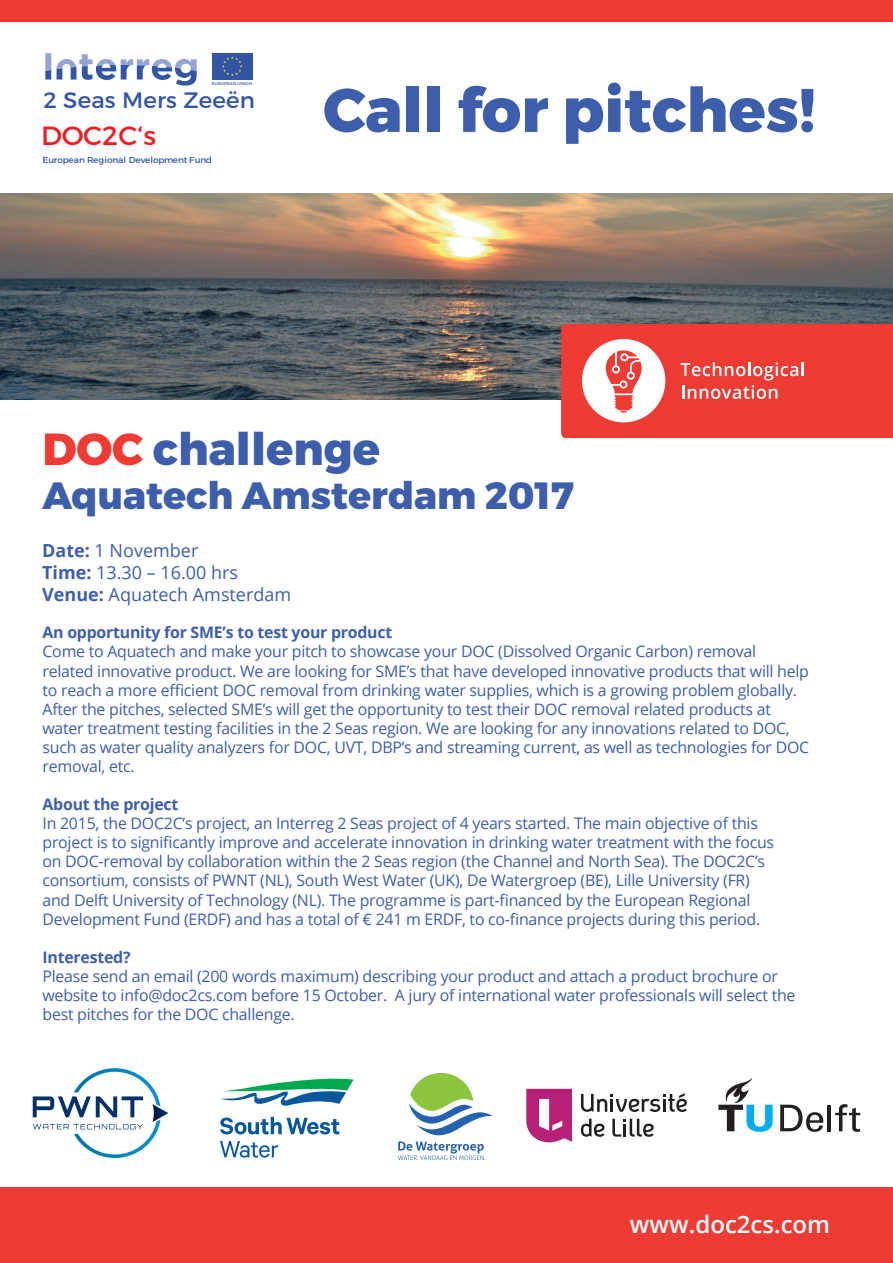
<style>
.page{position:relative;width:893px;height:1263px;background:#fff}
.page>*{position:absolute;margin:0;border:0;box-sizing:border-box;transform-origin:0 0}
.t1{font:800 61.5px "Montserrat";color:#3d5eab}
.t2{font:800 44.85px "Montserrat";color:#3d5eab}
.t3{font:800 37.95px "Montserrat";color:#3d5eab}
.t4{font:26.4px "Montserrat";letter-spacing:-.005em;color:#ee1d23}
.t5{font:600 24px "Open Sans";color:#fff}
.t6{font:22.2px "Montserrat";letter-spacing:.01em;color:#3255a4}
.t7{font:18px/21.6px "Open Sans";color:#3d5eab}
.t8{font:15.9px/19px "Open Sans";letter-spacing:-.015em;color:#3d5eab}
.t9{font:700 15.9px "Open Sans";letter-spacing:-.015em;color:#3d5eab}
.t10{font:8.7px "Montserrat";letter-spacing:-.015em;color:#3255a4}
.t11{font:4.05px "Montserrat";color:#3255a4}
.s1{color:#ee3b34}
.s2{font-weight:700}
</style>
<div class="page">
<img style="left:0;top:193px;width:893px;height:207px">
<div style="left:0;top:1187px;width:893px;height:76px;background:#ee3b34"></div>
<svg style="left:45px;top:53px;width:6px;height:27px"></svg>
<svg style="left:57px;top:54px;width:140px;height:32px"></svg>
<div style="left:212px;top:53px;width:41px;height:27px;background:#3255a4"></div>
<svg style="left:222px;top:56px;width:21px;height:20px"></svg>
<svg style="left:561px;top:324px;width:332px;height:114px"></svg>
<svg style="left:33px;top:1068px;width:135px;height:90px"></svg>
<svg style="left:409px;top:1073px;width:83px;height:62px"></svg>
<svg style="left:398px;top:1141px;width:88px;height:19px"></svg>
<svg style="left:220px;top:1117px;width:119px;height:17px"></svg>
<svg style="left:220px;top:1141px;width:58px;height:16px"></svg>
<svg style="left:220px;top:1078px;width:134px;height:28px"></svg>
<svg style="left:718px;top:1078px;width:55px;height:54px"></svg>
<hr style="left:828px;top:1105px;width:3px;height:26px;background:#231f20">
<svg style="left:835px;top:1104px;width:25px;height:28px"></svg>
<svg style="left:780px;top:1105px;width:43px;height:27px"></svg>
<svg style="left:526px;top:1089px;width:46px;height:53px"></svg>
<svg style="left:581px;top:1119px;width:24px;height:18px"></svg>
<svg style="left:612px;top:1119px;width:42px;height:18px"></svg>
<svg style="left:581px;top:1093px;width:106px;height:19px"></svg>
<div style="left:0;top:0;width:893px;height:21px;background:#ee3b34"></div>
<p class="t11" style="left:212px;top:81px;width:42px">EUROPEAN UNION</p>
<h3 class="t6" style="left:44px;top:87px;width:213px">2 Seas Mers Zeeën</h3>
<h3 class="t4" style="left:41px;top:120px;width:117px">DOC2C‘s</h3>
<p class="t10" style="left:42px;top:154px;width:171px">European Regional Development Fund</p>
<h1 class="t1" style="left:323px;top:72px;width:494px">Call for pitches!</h1>
<h2 class="t2" style="left:43px;top:421px;width:339px"><span class="s1">DOC</span> challenge</h2>
<h3 class="t3" style="left:43px;top:472px;width:533px">Aquatech Amsterdam 2017</h3>
<p class="t7" style="left:42px;top:540px;width:250px"><span class="s2">Date:</span> 1 November<br><span class="s2">Time:</span> 13.30 – 16.00 hrs<br><span class="s2">Venue:</span> Aquatech Amsterdam</p>
<p class="t9" style="left:43px;top:621px;width:351px">An opportunity for SME’s to test your product</p>
<p class="t8" style="left:43px;top:642px;width:768px">Come to Aquatech and make your pitch to showcase your DOC (Dissolved Organic Carbon) removal related innovative product. We are looking for SME’s that have developed innovative products that will help to reach a more efficient DOC removal from drinking water supplies, which is a growing problem globally.<br>After the pitches, selected SME’s will get the opportunity to test their DOC removal related products at water treatment testing facilities in the 2 Seas region. We are looking for any innovations related to DOC, such as water quality analyzers for DOC, UVT, DBP’s and streaming current, as well as technologies for DOC removal, etc.</p>
<p class="t9" style="left:43px;top:793px;width:137px">About the project</p>
<p class="t8" style="left:43px;top:813px;width:733px">In 2015, the DOC2C’s project, an Interreg 2 Seas project of 4 years started. The main objective of this project is to significantly improve and accelerate innovation in drinking water treatment with the focus on DOC-removal by collaboration within the 2 Seas region (the Channel and North Sea). The DOC2C’s consortium, consists of PWNT (NL), South West Water (UK), De Watergroep (BE), Lille University (FR) and Delft University of Technology (NL). The programme is part-financed by the European Regional Development Fund (ERDF) and has a total of € 241 m ERDF, to co-finance projects during this period.</p>
<p class="t9" style="left:43px;top:946px;width:90px">Interested?</p>
<p class="t8" style="left:43px;top:966px;width:754px">Please send an email (200 words maximum) describing your product and attach a product brochure or website to info@doc2cs.com before 15 October. A jury of international water professionals will select the best pitches for the DOC challenge.</p>
<h3 class="t5" style="left:630px;top:1208px;width:202px">www.doc2cs.com</h3>
</div>
